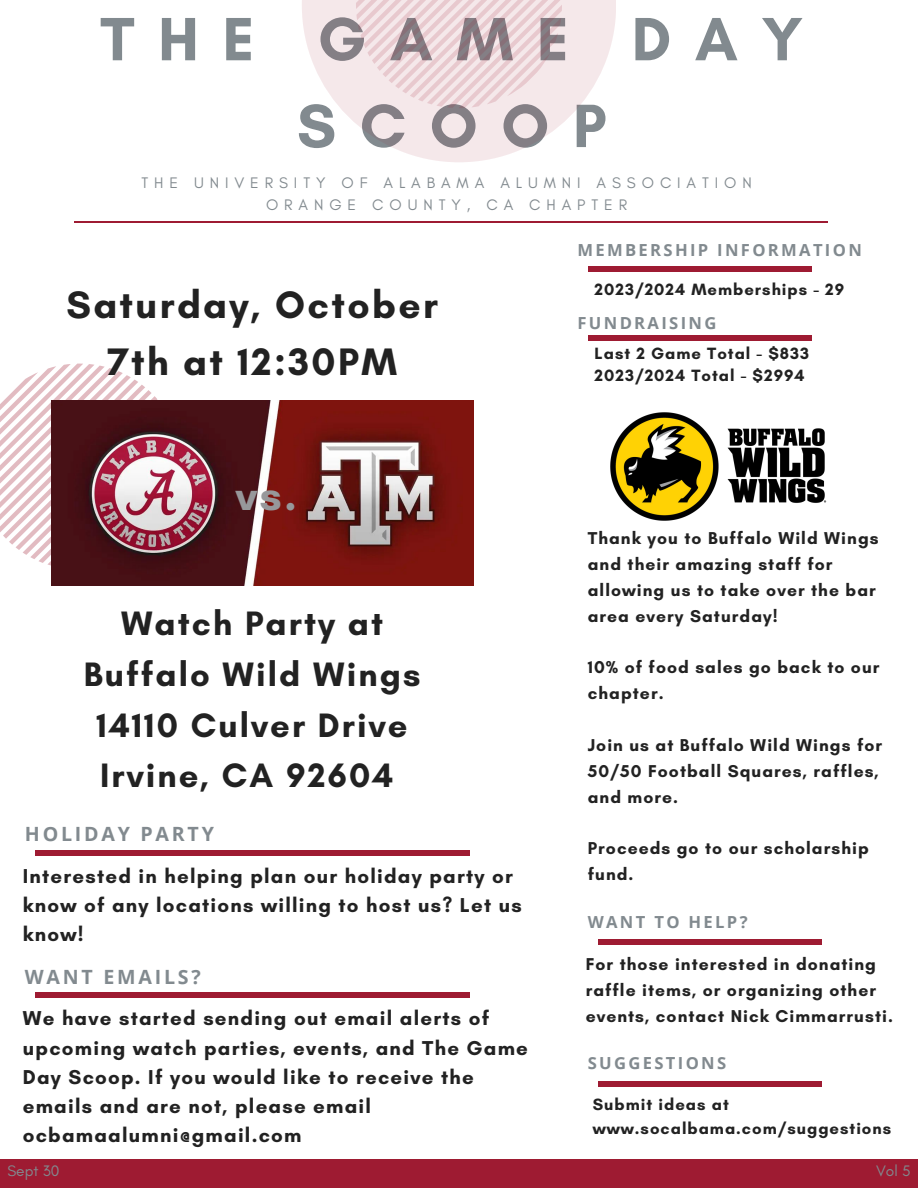
<style>
.page{position:relative;width:918px;height:1188px;background:#fff}
.page>*{position:absolute;margin:0;border:0;box-sizing:border-box;transform-origin:0 0}
.t1{font:700 62.25px/86.8px "Glacial Indifference";letter-spacing:.38em;color:#828a8f;text-align:center}
.t2{font:700 43.5px "Glacial Indifference";color:#97989b}
.t3{font:700 39px/57.3px "Glacial Indifference";letter-spacing:.06em;color:#222;text-align:center}
.t4{font:700 34.5px/50.7px "Glacial Indifference";letter-spacing:.06em;color:#222;text-align:center}
.t5{font:700 20.55px/29.2px "Glacial Indifference";letter-spacing:.06em;color:#222}
.t6{font:700 19.65px "Open Sans";letter-spacing:.14em;color:#828a8f}
.t7{font:700 17.55px/25.8px "Glacial Indifference";letter-spacing:.06em;color:#222}
.t8{font:700 16.65px/23.7px "Glacial Indifference";letter-spacing:.06em;color:#222}
.t9{font:700 16.65px "Open Sans";letter-spacing:.14em;color:#828a8f}
.t10{font:15.6px "Glacial Indifference";letter-spacing:.38em;color:#828a8f}
.t11{font:15.45px "Glacial Indifference";color:#828a8f}
</style>
<div class="page">
<div style="left:0;top:1159px;width:918px;height:29px;background:#9e1b32"></div>
<svg style="left:302px;top:0;width:314px;height:162px;fill:#f5e8ea"></svg>
<svg style="left:356px;top:0;width:206px;height:108px;background:#efdbde"></svg>
<svg style="left:0;top:364px;width:158px;height:202px"></svg>
<hr style="left:74px;top:221px;width:753px;height:1px;background:#9e1b32">
<div style="left:588px;top:336px;width:224px;height:5px;background:#9e1b32"></div>
<img style="left:610px;top:412px;width:217px;height:109px">
<div style="left:598px;top:1081px;width:224px;height:6px;background:#9e1b32"></div>
<div style="left:588px;top:267px;width:224px;height:5px;background:#9e1b32"></div>
<div style="left:598px;top:939px;width:224px;height:6px;background:#9e1b32"></div>
<img style="left:51px;top:400px;width:422px;height:186px">
<div style="left:35px;top:850px;width:434px;height:6px;background:#9e1b32"></div>
<div style="left:35px;top:993px;width:434px;height:5px;background:#9e1b32"></div>
<p class="t1" style="left:100px;top:-5px;width:704px">THE GAME DAY<br>SCOOP</p>
<p class="t10" style="left:141px;top:173px;width:612px">THE UNIVERSITY OF ALABAMA ALUMNI ASSOCIATION</p>
<p class="t10" style="left:266px;top:195px;width:363px">ORANGE COUNTY, CA CHAPTER</p>
<p class="t3" style="left:66px;top:276px;width:373px">Saturday, October<br>7th at 12:30PM</p>
<p class="t2" style="left:236px;top:468px;width:62px">vs.</p>
<p class="t4" style="left:84px;top:598px;width:338px">Watch Party at<br>Buffalo Wild Wings</p>
<p class="t4" style="left:97px;top:699px;width:313px">14110 Culver Drive</p>
<p class="t4" style="left:100px;top:750px;width:295px">Irvine, CA 92604</p>
<p class="t6" style="left:25px;top:820px;width:190px">HOLIDAY PARTY</p>
<p class="t5" style="left:23px;top:861px;width:501px">Interested in helping plan our holiday party or know of any locations willing to host us? Let us know!</p>
<p class="t6" style="left:25px;top:963px;width:177px">WANT EMAILS?</p>
<p class="t5" style="left:23px;top:1004px;width:507px">We have started sending out email alerts of upcoming watch parties, events, and The Game Day Scoop. If you would like to receive the emails and are not, please email ocbamaalumni@gmail.com</p>
<p class="t9" style="left:578px;top:238px;width:286px">MEMBERSHIP INFORMATION</p>
<p class="t8" style="left:595px;top:277px;width:251px">2023/2024 Memberships - 29</p>
<p class="t9" style="left:578px;top:311px;width:140px">FUNDRAISING</p>
<p class="t8" style="left:595px;top:341px;width:216px">Last 2 Game Total - $833</p>
<p class="t8" style="left:595px;top:364px;width:211px">2023/2024 Total - $2994</p>
<p class="t7" style="left:588px;top:525px;width:292px">Thank you to Buffalo Wild Wings and their amazing staff for allowing us to take over the bar area every Saturday!</p>
<p class="t7" style="left:588px;top:654px;width:293px">10% of food sales go back to our chapter.</p>
<p class="t7" style="left:588px;top:732px;width:296px">Join us at Buffalo Wild Wings for<br>50/50 Football Squares, raffles, and more.</p>
<p class="t7" style="left:588px;top:835px;width:283px">Proceeds go to our scholarship fund.</p>
<p class="t9" style="left:588px;top:910px;width:161px">WANT TO HELP?</p>
<p class="t7" style="left:586px;top:951px;width:309px">For those interested in donating raffle items, or organizing other events, contact Nick Cimmarrusti.</p>
<p class="t9" style="left:588px;top:1052px;width:140px">SUGGESTIONS</p>
<p class="t8" style="left:593px;top:1092px;width:300px">Submit ideas at www.socalbama.com/suggestions</p>
<p class="t11" style="left:7px;top:1161px;width:54px">Sept 30</p>
<p class="t11" style="left:876px;top:1161px;width:36px">Vol 5</p>
</div>
